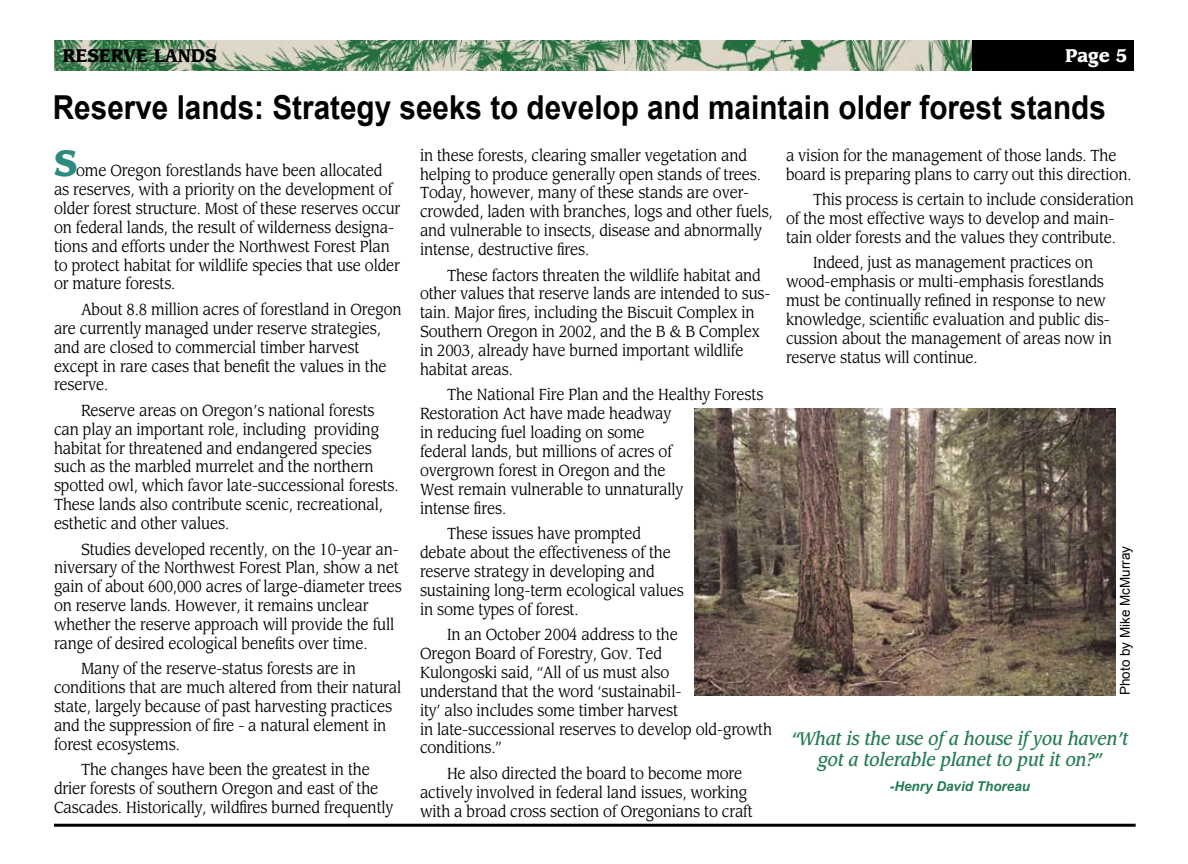
<style>
.page{position:relative;width:1188px;height:864px;background:#fff}
.page>*{position:absolute;margin:0;border:0;box-sizing:border-box;transform-origin:0 0}
.t1{font:900 36px "Leawood";color:#2c8b7f;scale:.9 1}
.t2{font:700 33px "Arial";color:#000;scale:.9 1}
.t3{font:italic 500 18px/21.6px "Leawood";color:#247c53;text-align:center;scale:.9 1}
.t4{font:900 18px "Leawood";color:#000;scale:.9 1}
.t5{font:900 18px "Leawood";color:#fff;scale:.9 1}
.t6{font:15.75px/18.9px "Leawood";letter-spacing:-.01em;color:#000;scale:.9 1}
.t7{font:13.5px "Arial";color:#000}
.t8{font:italic 700 13.5px "Arial";color:#247c53}
</style>
<div class="page">
<img style="left:54px;top:41px;width:918px;height:30px">
<hr style="left:54px;top:824px;width:1082px;height:3px;background:#000">
<div style="left:972px;top:41px;width:162px;height:30px;background:#000"></div>
<img style="left:694px;top:409px;width:422px;height:286px">
<p class="t4" style="left:62px;top:45px;width:29px">RESE</p>
<p class="t4" style="left:111px;top:45px;width:119px">RVE LANDS</p>
<p class="t5" style="left:1065px;top:45px;width:71px">Page 5</p>
<h2 class="t2" style="left:53px;top:89px;width:1172px">Reserve lands: Strategy seeks to develop and maintain older forest stands</h2>
<h1 class="t1" style="left:54px;top:141px;width:26px">S</h1>
<p class="t6" style="left:54px;top:161px;width:386px;text-indent:22px">ome Oregon forestlands have been allocated as reserves, with a priority on the development of older forest structure. Most of these reserves occur on federal lands, the result of wilderness designa&shy;tions and efforts under the Northwest Forest Plan to protect habitat for wildlife species that use older or mature forests.</p>
<p class="t6" style="left:54px;top:300px;width:388px;text-indent:27px">About 8.8 million acres of forestland in Oregon are currently managed under reserve strategies, and are closed to commercial timber harvest except in rare cases that benefit the values in the reserve.</p>
<p class="t6" style="left:54px;top:401px;width:384px;text-indent:27px">Reserve areas on Oregon’s national forests can play an important role, including providing habitat for threatened and endangered species such as the marbled murrelet and the northern spotted owl, which favor late-successional forests.<br>These lands also contribute scenic, recreational, esthetic and other values.</p>
<p class="t6" style="left:54px;top:540px;width:388px;text-indent:27px">Studies developed recently, on the 10-year an&shy;niversary of the Northwest Forest Plan, show a net gain of about 600,000 acres of large-diameter trees on reserve lands. However, it remains unclear whether the reserve approach will provide the full range of desired ecological benefits over time.</p>
<p class="t6" style="left:54px;top:660px;width:387px;text-indent:27px">Many of the reserve-status forests are in conditions that are much altered from their natural state, largely because of past harvesting practices and the suppression of fire - a natural element in forest ecosystems.</p>
<p class="t6" style="left:54px;top:761px;width:378px;text-indent:27px">The changes have been the greatest in the drier forests of southern Oregon and east of the<br>Cascades. Historically, wildfires burned frequently</p>
<p class="t6" style="left:420px;top:146px;width:394px">in these forests, clearing smaller vegetation and helping to produce generally open stands of trees.<br>Today, however, many of these stands are over&shy;crowded, laden with branches, logs and other fuels, and vulnerable to insects, disease and abnormally intense, destructive fires.</p>
<p class="t6" style="left:420px;top:266px;width:391px;text-indent:27px">These factors threaten the wildlife habitat and other values that reserve lands are intended to sus&shy;tain. Major fires, including the Biscuit Complex in Southern Oregon in 2002, and the B &amp; B Complex in 2003, already have burned important wildlife habitat areas.</p>
<p class="t6" style="left:420px;top:386px;width:383px;text-indent:27px">The National Fire Plan and the Healthy Forests Restoration Act have made headway<br>in reducing fuel loading on some<br>federal lands, but millions of acres of<br>overgrown forest in Oregon and the<br>West remain vulnerable to unnaturally<br>intense fires.</p>
<p class="t6" style="left:420px;top:524px;width:295px;text-indent:27px">These issues have prompted debate about the effectiveness of the reserve strategy in developing and sustaining long-term ecological values in some types of forest.</p>
<p class="t6" style="left:420px;top:625px;width:393px;text-indent:27px">In an October 2004 address to the<br>Oregon Board of Forestry, Gov. Ted<br>Kulongoski said, “All of us must also<br>understand that the word ‘sustainabil-<br>ity’ also includes some timber harvest<br>in late-successional reserves to develop old-growth conditions.”</p>
<p class="t6" style="left:420px;top:764px;width:371px;text-indent:27px">He also directed the board to become more actively involved in federal land issues, working with a broad cross section of Oregonians to craft</p>
<p class="t6" style="left:786px;top:146px;width:386px">a vision for the management of those lands. The board is preparing plans to carry out this direction.</p>
<p class="t6" style="left:786px;top:190px;width:388px;text-indent:27px">This process is certain to include consideration of the most effective ways to develop and main&shy;tain older forests and the values they contribute.</p>
<p class="t6" style="left:786px;top:253px;width:364px;text-indent:27px">Indeed, just as management practices on wood-emphasis or multi-emphasis forestlands must be continually refined in response to new knowledge, scientific evaluation and public dis&shy;cussion about the management of areas now in reserve status will continue.</p>
<p class="t7" style="left:1117px;top:695px;width:151px;rotate:-90deg">Photo by Mike McMurray</p>
<p class="t3" style="left:792px;top:728px;width:375px">“What is the use of a house if you haven’t got a tolerable planet to put it on?”</p>
<p class="t8" style="left:890px;top:779px;width:142px">-Henry David Thoreau</p>
</div>
